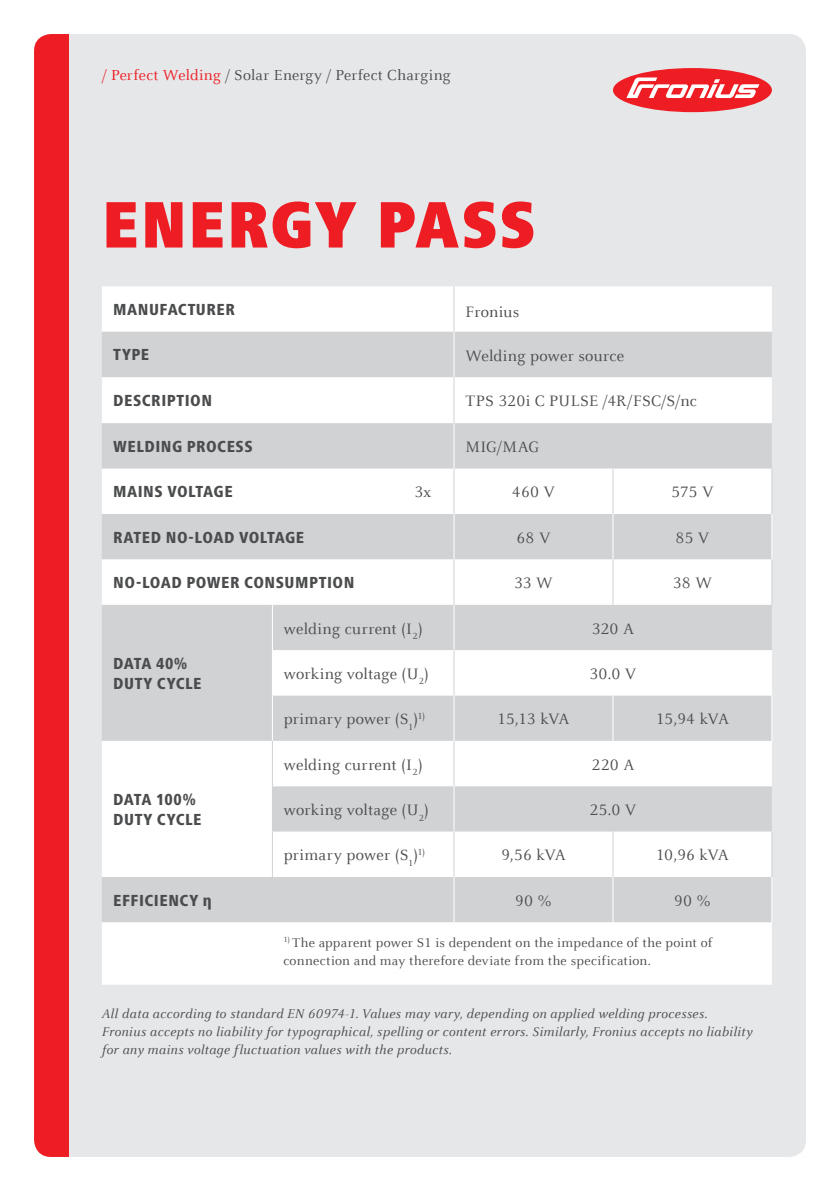
<style>
.page{position:relative;width:840px;height:1191px;background:#fff}
.page>*{position:absolute;margin:0;border:0;box-sizing:border-box;transform-origin:0 0}
.t1{font:900 condensed 68px "Frutiger Next LTW1 G";letter-spacing:.025em;color:#ee1d23}
.t2{font:16.6px "Celeste Offc Pro";letter-spacing:.01em;color:#4b4c4d}
.t3{font:800 condensed 16.6px/20px "Frutiger Next LTW1 G";letter-spacing:.03em;color:#4b4c4d}
.t4{font:16px "Celeste Offc Pro";letter-spacing:.015em;color:#4b4c4d}
.t5{font:italic 14px/18px "Celeste Offc Pro";letter-spacing:.02em;color:#4b4c4d}
.t6{font:14px/18px "Celeste Offc Pro";letter-spacing:.015em;color:#4b4c4d}
.s1{color:#ee1d23}
</style>
<div class="page">
<div style="left:34px;top:34px;width:771px;height:1123px;background:#e6e7e9;border-radius:17px"></div>
<div style="left:34px;top:34px;width:34px;height:1123px;background:#ee1d23"></div>
<div style="left:612px;top:68px;width:159px;height:44px;background:#ee1d23;border-radius:50%"></div>
<svg style="left:626px;top:77px;width:133px;height:21px"></svg>
<div style="left:102px;top:286px;width:669px;height:45px;background:#fff"></div>
<svg style="left:102px;top:332px;width:669px;height:136px;background:#e0e1e2"></svg>
<svg style="left:102px;top:469px;width:669px;height:515px;background:#eaebec"></svg>
<hr style="left:453px;top:332px;width:1px;height:45px;background:#fff">
<hr style="left:453px;top:423px;width:1px;height:45px;background:#fff">
<hr style="left:453px;top:786px;width:1px;height:45px;background:#fff">
<hr style="left:272px;top:605px;width:1px;height:45px;background:#fff">
<hr style="left:272px;top:650px;width:1px;height:45px;background:#fff">
<hr style="left:272px;top:695px;width:1px;height:46px;background:#fff">
<hr style="left:453px;top:286px;width:1px;height:46px;background:#d1d2d4">
<hr style="left:453px;top:377px;width:1px;height:46px;background:#d1d2d4">
<hr style="left:453px;top:468px;width:1px;height:46px;background:#d1d2d4">
<hr style="left:453px;top:741px;width:1px;height:45px;background:#d1d2d4">
<hr style="left:453px;top:650px;width:1px;height:45px;background:#d1d2d4">
<hr style="left:272px;top:741px;width:1px;height:45px;background:#d1d2d4">
<hr style="left:272px;top:786px;width:1px;height:45px;background:#d1d2d4">
<hr style="left:272px;top:831px;width:1px;height:46px;background:#d1d2d4">
<hr style="left:612px;top:468px;width:1px;height:46px;background:#d1d2d4">
<hr style="left:771px;top:468px;width:1px;height:46px;background:#d1d2d4">
<hr style="left:453px;top:514px;width:1px;height:45px;background:#fff">
<hr style="left:612px;top:514px;width:1px;height:45px;background:#fff">
<hr style="left:771px;top:514px;width:1px;height:45px;background:#fff">
<hr style="left:453px;top:559px;width:1px;height:46px;background:#d1d2d4">
<hr style="left:612px;top:559px;width:1px;height:46px;background:#d1d2d4">
<hr style="left:771px;top:559px;width:1px;height:46px;background:#d1d2d4">
<hr style="left:453px;top:605px;width:1px;height:45px;background:#fff">
<hr style="left:453px;top:695px;width:1px;height:46px;background:#fff">
<hr style="left:612px;top:695px;width:1px;height:46px;background:#fff">
<hr style="left:771px;top:695px;width:1px;height:46px;background:#fff">
<hr style="left:453px;top:831px;width:1px;height:46px;background:#d1d2d4">
<hr style="left:612px;top:831px;width:1px;height:46px;background:#d1d2d4">
<hr style="left:771px;top:831px;width:1px;height:46px;background:#d1d2d4">
<hr style="left:453px;top:877px;width:1px;height:45px;background:#fff">
<hr style="left:612px;top:877px;width:1px;height:45px;background:#fff">
<hr style="left:771px;top:877px;width:1px;height:45px;background:#fff">
<p class="t4" style="left:102px;top:65px;width:350px"><span class="s1">/ Perfect Welding</span> / Solar Energy / Perfect Charging</p>
<h1 class="t1" style="left:102px;top:186px;width:435px">ENERGY PASS</h1>
<p class="t3" style="left:113px;top:299px;width:123px">MANUFACTURER</p>
<p class="t2" style="left:465px;top:302px;width:55px">Fronius</p>
<p class="t3" style="left:113px;top:345px;width:38px">TYPE</p>
<p class="t2" style="left:465px;top:345px;width:160px">Welding power source</p>
<p class="t3" style="left:113px;top:391px;width:100px">DESCRIPTION</p>
<p class="t2" style="left:465px;top:391px;width:233px">TPS 320i C PULSE /4R/FSC/S/nc</p>
<p class="t3" style="left:113px;top:436px;width:141px">WELDING PROCESS</p>
<p class="t2" style="left:465px;top:437px;width:75px">MIG/MAG</p>
<p class="t3" style="left:113px;top:482px;width:121px">MAINS VOLTAGE</p>
<p class="t2" style="left:414px;top:482px;width:18px">3x</p>
<p class="t2" style="left:511px;top:482px;width:45px">460 V</p>
<p class="t2" style="left:671px;top:482px;width:44px">575 V</p>
<p class="t3" style="left:113px;top:527px;width:192px">RATED NO-LOAD VOLTAGE</p>
<p class="t2" style="left:516px;top:527px;width:35px">68 V</p>
<p class="t2" style="left:675px;top:527px;width:35px">85 V</p>
<p class="t3" style="left:113px;top:572px;width:243px">NO-LOAD POWER CONSUMPTION</p>
<p class="t2" style="left:513px;top:573px;width:40px">33 W</p>
<p class="t2" style="left:672px;top:573px;width:41px">38 W</p>
<p class="t3" style="left:113px;top:653px;width:90px">DATA 40%<br>DUTY CYCLE</p>
<p class="t3" style="left:113px;top:789px;width:90px">DATA 100%<br>DUTY CYCLE</p>
<p class="t2" style="left:283px;top:618px;width:140px">welding current (I<sub>2</sub>)</p>
<p class="t2" style="left:591px;top:618px;width:44px">320 A</p>
<p class="t2" style="left:283px;top:663px;width:147px">working voltage (U<sub>2</sub>)</p>
<p class="t2" style="left:589px;top:663px;width:48px">30.0 V</p>
<p class="t2" style="left:283px;top:709px;width:143px">primary power (S<sub>1</sub>)<sup>1)</sup></p>
<p class="t2" style="left:497px;top:709px;width:74px">15,13 kVA</p>
<p class="t2" style="left:655px;top:709px;width:75px">15,94 kVA</p>
<p class="t2" style="left:283px;top:754px;width:140px">welding current (I<sub>2</sub>)</p>
<p class="t2" style="left:591px;top:754px;width:44px">220 A</p>
<p class="t2" style="left:283px;top:799px;width:147px">working voltage (U<sub>2</sub>)</p>
<p class="t2" style="left:589px;top:799px;width:48px">25.0 V</p>
<p class="t2" style="left:283px;top:845px;width:143px">primary power (S<sub>1</sub>)<sup>1)</sup></p>
<p class="t2" style="left:501px;top:845px;width:66px">9,56 kVA</p>
<p class="t2" style="left:655px;top:845px;width:74px">10,96 kVA</p>
<p class="t3" style="left:113px;top:890px;width:100px">EFFICIENCY Η</p>
<p class="t2" style="left:514px;top:890px;width:39px">90 %</p>
<p class="t2" style="left:673px;top:890px;width:39px">90 %</p>
<p class="t6" style="left:283px;top:933px;width:430px"><sup>1)</sup> The apparent power S1 is dependent on the impedance of the point of connection and may therefore deviate from the specification.</p>
<p class="t5" style="left:102px;top:1004px;width:652px">All data according to standard EN 60974-1. Values may vary, depending on applied welding processes.<br>Fronius accepts no liability for typographical, spelling or content errors. Similarly, Fronius accepts no liability for any mains voltage fluctuation values with the products.</p>
</div>
